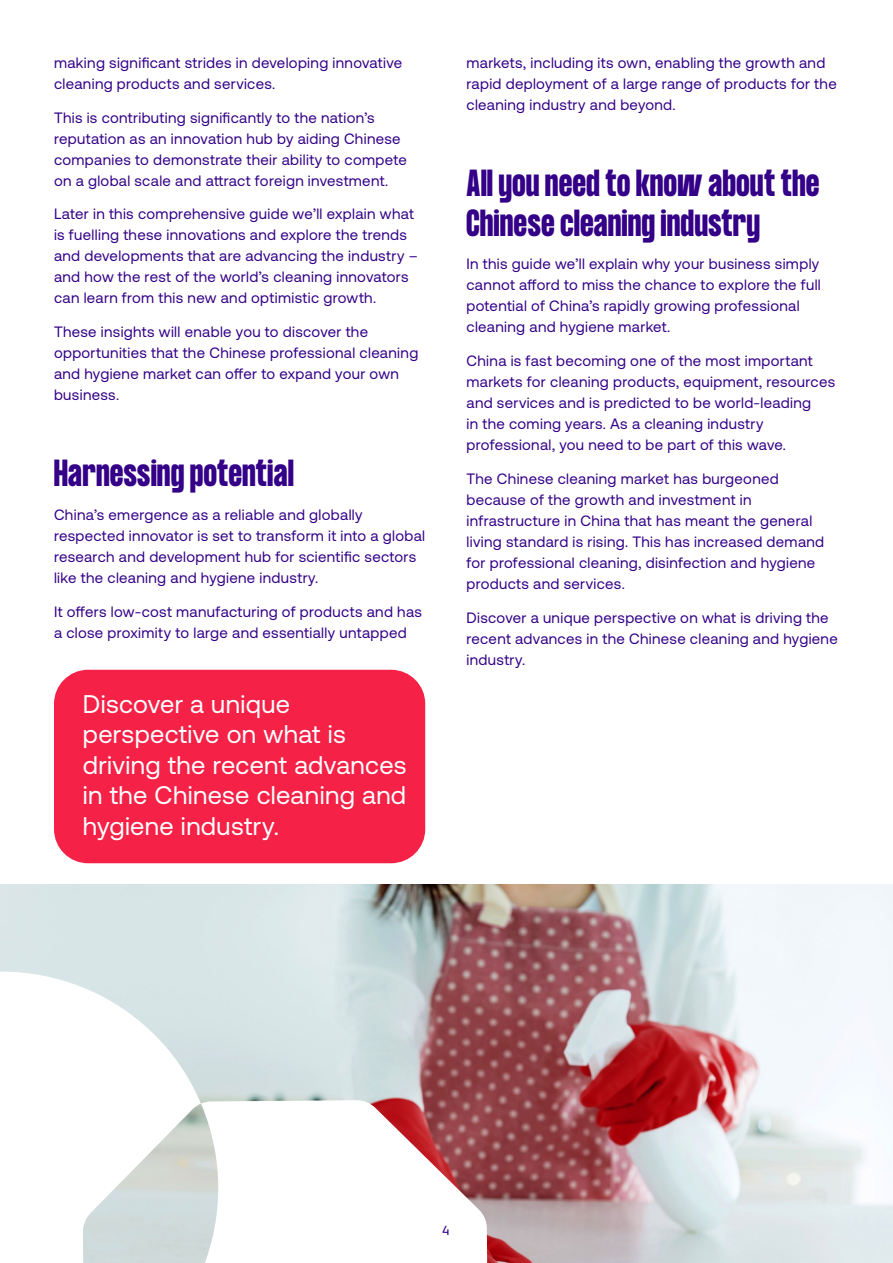
<style>
.page{position:relative;width:893px;height:1263px;background:#fff}
.page>*{position:absolute;margin:0;border:0;box-sizing:border-box;transform-origin:0 0}
.t1{font:700 33px/39.6px "Formula Condensed";letter-spacing:.02em;color:#330087}
.t2{font:25.5px/30.6px "Aeonik";letter-spacing:.015em;color:#fff}
.t3{font:15px/21px "Aeonik";letter-spacing:.025em;color:#330087}
.t4{font:13.5px "FS Albert Pro";color:#330087}
</style>
<div class="page">
<img style="left:0;top:884px;width:893px;height:379px">
<svg style="left:201px;top:1100px;width:287px;height:163px"></svg>
<svg style="left:0;top:942px;width:201px;height:321px"></svg>
<div style="left:54px;top:670px;width:371px;height:193px;background:#f52147;border-radius:34px"></div>
<p class="t3" style="left:54px;top:52px;width:350px">making significant strides in developing innovative cleaning products and services.</p>
<p class="t3" style="left:54px;top:107px;width:354px">This is contributing significantly to the nation’s reputation as an innovation hub by aiding Chinese companies to demonstrate their ability to compete on a global scale and attract foreign investment.</p>
<p class="t3" style="left:54px;top:204px;width:365px">Later in this comprehensive guide we’ll explain what is fuelling these innovations and explore the trends and developments that are advancing the industry – and how the rest of the world’s cleaning innovators can learn from this new and optimistic growth.</p>
<p class="t3" style="left:54px;top:322px;width:366px">These insights will enable you to discover the opportunities that the Chinese professional cleaning and hygiene market can offer to expand your own business.</p>
<h1 class="t1" style="left:54px;top:455px;width:241px">Harnessing potential</h1>
<p class="t3" style="left:54px;top:504px;width:373px">China’s emergence as a reliable and globally respected innovator is set to transform it into a global research and development hub for scientific sectors like the cleaning and hygiene industry.</p>
<p class="t3" style="left:54px;top:601px;width:369px">It offers low-cost manufacturing of products and has a close proximity to large and essentially untapped</p>
<h2 class="t2" style="left:83px;top:688px;width:325px">Discover a unique perspective on what is driving the recent advances in the Chinese cleaning and hygiene industry.</h2>
<p class="t3" style="left:466px;top:52px;width:372px">markets, including its own, enabling the growth and rapid deployment of a large range of products for the cleaning industry and beyond.</p>
<h1 class="t1" style="left:466px;top:165px;width:354px">All you need to know about the<br>Chinese cleaning industry</h1>
<p class="t3" style="left:466px;top:254px;width:356px">In this guide we’ll explain why your business simply cannot afford to miss the chance to explore the full potential of China’s rapidly growing professional cleaning and hygiene market.</p>
<p class="t3" style="left:466px;top:350px;width:370px">China is fast becoming one of the most important markets for cleaning products, equipment, resources and services and is predicted to be world-leading<br>in the coming years. As a cleaning industry professional, you need to be part of this wave.</p>
<p class="t3" style="left:466px;top:468px;width:359px">The Chinese cleaning market has burgeoned because of the growth and investment in infrastructure in China that has meant the general living standard is rising. This has increased demand for professional cleaning, disinfection and hygiene products and services.</p>
<p class="t3" style="left:466px;top:607px;width:373px">Discover a unique perspective on what is driving the recent advances in the Chinese cleaning and hygiene industry.</p>
<p class="t4" style="left:442px;top:1221px;width:9px">4</p>
</div>
